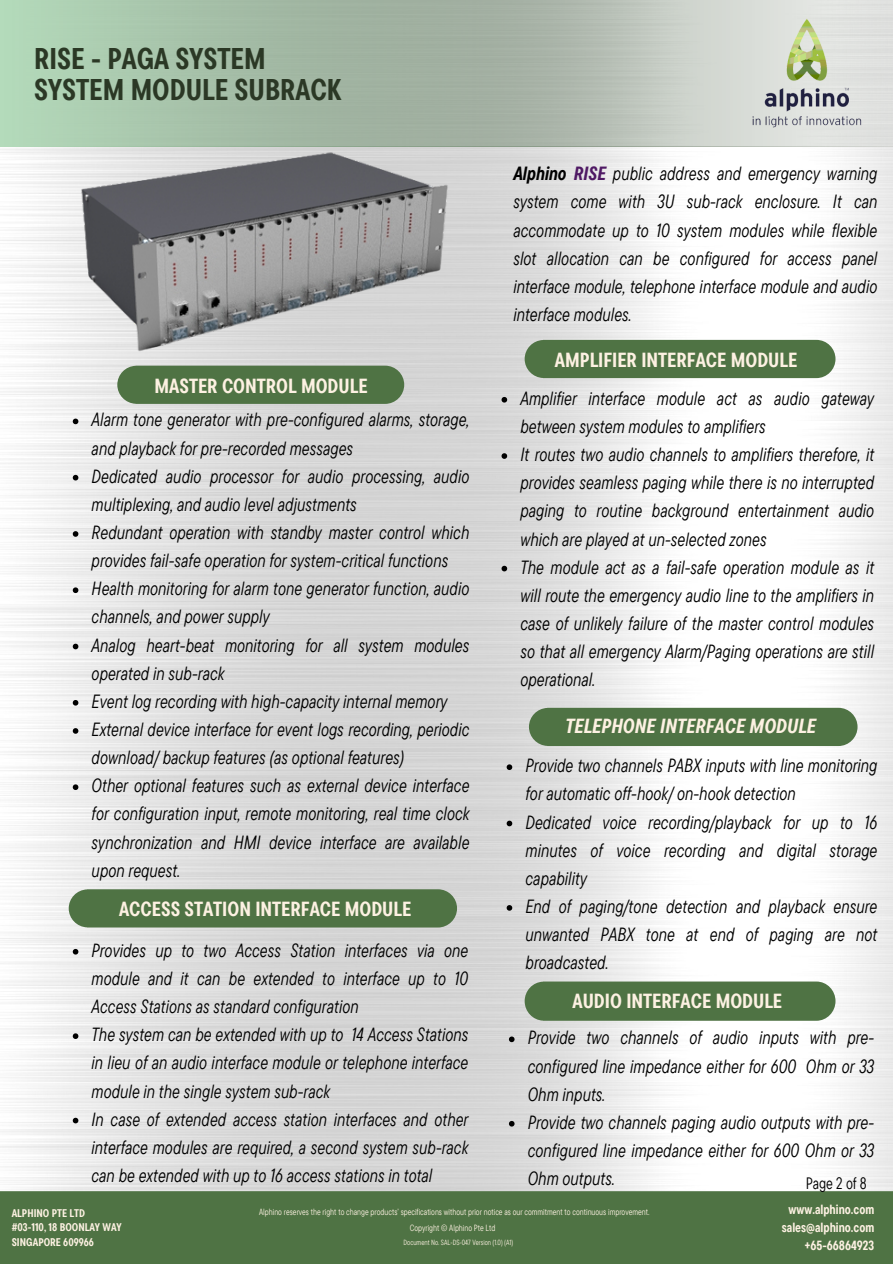
<style>
.page{position:relative;width:893px;height:1264px;background:#fff}
.page>*{position:absolute;margin:0;border:0;box-sizing:border-box;transform-origin:0 0}
.t1{font:700 29.85px "TT Commons Pro Cond";color:#2b3825}
.t2{font:700 20.4px "TT Commons Pro Cond";color:#fdf1e2}
.t3{font:italic 700 20.4px "TT Commons Pro Cond";color:#fdf1e2}
.t4{font:italic 19.05px/28.2px "TT Commons Pro Cond";color:#000;text-align:justify}
.t5{font:16.5px "TT Commons Pro Cond";color:#000}
.t6{font:700 13.2px "TT Commons Pro Cond";color:#fdf1e2}
.t7{font:700 11.1px "TT Commons Pro Cond";color:#fdf1e2}
.t8{font:9px "TT Commons Pro Cond";color:#fdf1e2}
.t9{font:7.5px "TT Commons Pro Cond";color:#fdf1e2}
.s1{font-weight:700}
.s2{font-weight:700;color:#4f1964}
</style>
<div class="page">
<img style="left:0;top:146px;width:892px;height:1045px">
<svg style="left:0;top:0;width:892px;height:146px;background:#b0c2b1"></svg>
<img style="left:68px;top:136px;width:391px;height:222px">
<img style="left:741px;top:18px;width:132px;height:110px">
<svg style="left:506px;top:764px;width:6px;height:6px"></svg>
<svg style="left:506px;top:820px;width:6px;height:6px"></svg>
<svg style="left:506px;top:905px;width:6px;height:5px"></svg>
<div style="left:0;top:1191px;width:892px;height:72px;background:#4f7344"></div>
<svg style="left:73px;top:418px;width:5px;height:6px"></svg>
<svg style="left:73px;top:475px;width:5px;height:5px"></svg>
<svg style="left:73px;top:531px;width:5px;height:6px"></svg>
<svg style="left:73px;top:587px;width:5px;height:6px"></svg>
<svg style="left:73px;top:643px;width:5px;height:6px"></svg>
<svg style="left:73px;top:700px;width:5px;height:5px"></svg>
<svg style="left:73px;top:728px;width:5px;height:5px"></svg>
<svg style="left:73px;top:784px;width:5px;height:6px"></svg>
<div style="left:117px;top:365px;width:287px;height:39px;background:#4f7344;border-radius:19px"></div>
<svg style="left:509px;top:1036px;width:5px;height:6px"></svg>
<svg style="left:509px;top:1120px;width:5px;height:6px"></svg>
<div style="left:524px;top:981px;width:311px;height:39px;background:#4f7344;border-radius:19px"></div>
<div style="left:529px;top:707px;width:328px;height:39px;background:#4f7344;border-radius:19px"></div>
<svg style="left:501px;top:397px;width:6px;height:5px"></svg>
<svg style="left:501px;top:453px;width:6px;height:6px"></svg>
<svg style="left:501px;top:566px;width:6px;height:5px"></svg>
<div style="left:524px;top:340px;width:311px;height:38px;background:#4f7344;border-radius:19px"></div>
<div style="left:69px;top:889px;width:388px;height:38px;background:#4f7344;border-radius:19px"></div>
<svg style="left:73px;top:948px;width:5px;height:6px"></svg>
<svg style="left:73px;top:1033px;width:5px;height:5px"></svg>
<svg style="left:73px;top:1117px;width:5px;height:6px"></svg>
<p class="t1" style="left:34px;top:39px;width:233px">RISE - PAGA SYSTEM</p>
<p class="t1" style="left:34px;top:70px;width:309px">SYSTEM MODULE SUBRACK</p>
<p class="t2" style="left:155px;top:372px;width:214px">MASTER CONTROL MODULE</p>
<p class="t4" style="left:92px;top:405px;width:379px">Alarm tone generator with pre-configured alarms, storage, and playback for pre-recorded messages</p>
<p class="t4" style="left:92px;top:461px;width:379px">Dedicated audio processor for audio processing, audio multiplexing, and audio level adjustments</p>
<p class="t4" style="left:92px;top:518px;width:379px">Redundant operation with standby master control which provides fail-safe operation for system-critical functions</p>
<p class="t4" style="left:92px;top:574px;width:379px">Health monitoring for alarm tone generator function, audio channels, and power supply</p>
<p class="t4" style="left:92px;top:630px;width:379px">Analog heart-beat monitoring for all system modules operated in sub-rack</p>
<p class="t4" style="left:92px;top:686px;width:357px">Event log recording with high-capacity internal memory</p>
<p class="t4" style="left:92px;top:714px;width:379px">External device interface for event logs recording, periodic download/ backup features (as optional features)</p>
<p class="t4" style="left:92px;top:771px;width:379px">Other optional features such as external device interface for configuration input, remote monitoring, real time clock synchronization and HMI device interface are available upon request.</p>
<p class="t2" style="left:119px;top:895px;width:294px">ACCESS STATION INTERFACE MODULE</p>
<p class="t4" style="left:92px;top:935px;width:378px">Provides up to two Access Station interfaces via one module and it can be extended to interface up to 10<br>Access Stations as standard configuration</p>
<p class="t4" style="left:92px;top:1019px;width:378px">The system can be extended with up to 14 Access Stations in lieu of an audio interface module or telephone interface module in the single system sub-rack</p>
<p class="t4" style="left:92px;top:1104px;width:378px">In case of extended access station interfaces and other interface modules are required, a second system sub-rack can be extended with up to 16 access stations in total</p>
<p class="t4" style="left:513px;top:159px;width:365px"><span class="s1">Alphino</span> <span class="s2">RISE</span> public address and emergency warning system come with 3U sub-rack enclosure. It can accommodate up to 10 system modules while flexible slot allocation can be configured for access panel interface module, telephone interface module and audio interface modules.</p>
<p class="t2" style="left:555px;top:346px;width:244px">AMPLIFIER INTERFACE MODULE</p>
<p class="t4" style="left:520px;top:383px;width:355px">Amplifier interface module act as audio gateway between system modules to amplifiers</p>
<p class="t4" style="left:520px;top:440px;width:355px">It routes two audio channels to amplifiers therefore, it provides seamless paging while there is no interrupted paging to routine background entertainment audio which are played at un-selected zones</p>
<p class="t4" style="left:520px;top:552px;width:355px">The module act as a fail-safe operation module as it will route the emergency audio line to the amplifiers in case of unlikely failure of the master control modules so that all emergency Alarm/Paging operations are still operational.</p>
<p class="t3" style="left:565px;top:712px;width:252px">TELEPHONE INTERFACE MODULE</p>
<p class="t4" style="left:525px;top:751px;width:353px">Provide two channels PABX inputs with line monitoring for automatic off-hook/ on-hook detection</p>
<p class="t4" style="left:525px;top:807px;width:353px">Dedicated voice recording/playback for up to 16 minutes of voice recording and digital storage capability</p>
<p class="t4" style="left:525px;top:891px;width:353px">End of paging/tone detection and playback ensure unwanted PABX tone at end of paging are not broadcasted.</p>
<p class="t2" style="left:572px;top:988px;width:211px">AUDIO INTERFACE MODULE</p>
<p class="t4" style="left:527px;top:1023px;width:348px">Provide two channels of audio inputs with pre&shy;configured line impedance either for 600 Ohm or 33<br>Ohm inputs.</p>
<p class="t4" style="left:527px;top:1107px;width:348px">Provide two channels paging audio outputs with pre&shy;configured line impedance either for 600 Ohm or 33<br>Ohm outputs.</p>
<p class="t5" style="left:805px;top:1172px;width:63px">Page 2 of 8</p>
<p class="t7" style="left:12px;top:1205px;width:75px">ALPHINO PTE LTD</p>
<p class="t7" style="left:12px;top:1220px;width:111px">#03-110, 18 BOONLAY WAY</p>
<p class="t7" style="left:12px;top:1235px;width:84px">SINGAPORE 609966</p>
<p class="t8" style="left:259px;top:1205px;width:392px">Alphino reserves the right to change products’ specifications without prior notice as our commitment to continuous improvement.</p>
<p class="t8" style="left:409px;top:1221px;width:87px">Copyright © Alphino Pte Ltd</p>
<p class="t9" style="left:403px;top:1237px;width:111px">Document No. SAL-DS-047 Version (1.0) (A1)</p>
<p class="t6" style="left:788px;top:1201px;width:87px">www.alphino.com</p>
<p class="t6" style="left:781px;top:1218px;width:94px">sales@alphino.com</p>
<p class="t6" style="left:804px;top:1236px;width:71px">+65-66864923</p>
</div>
